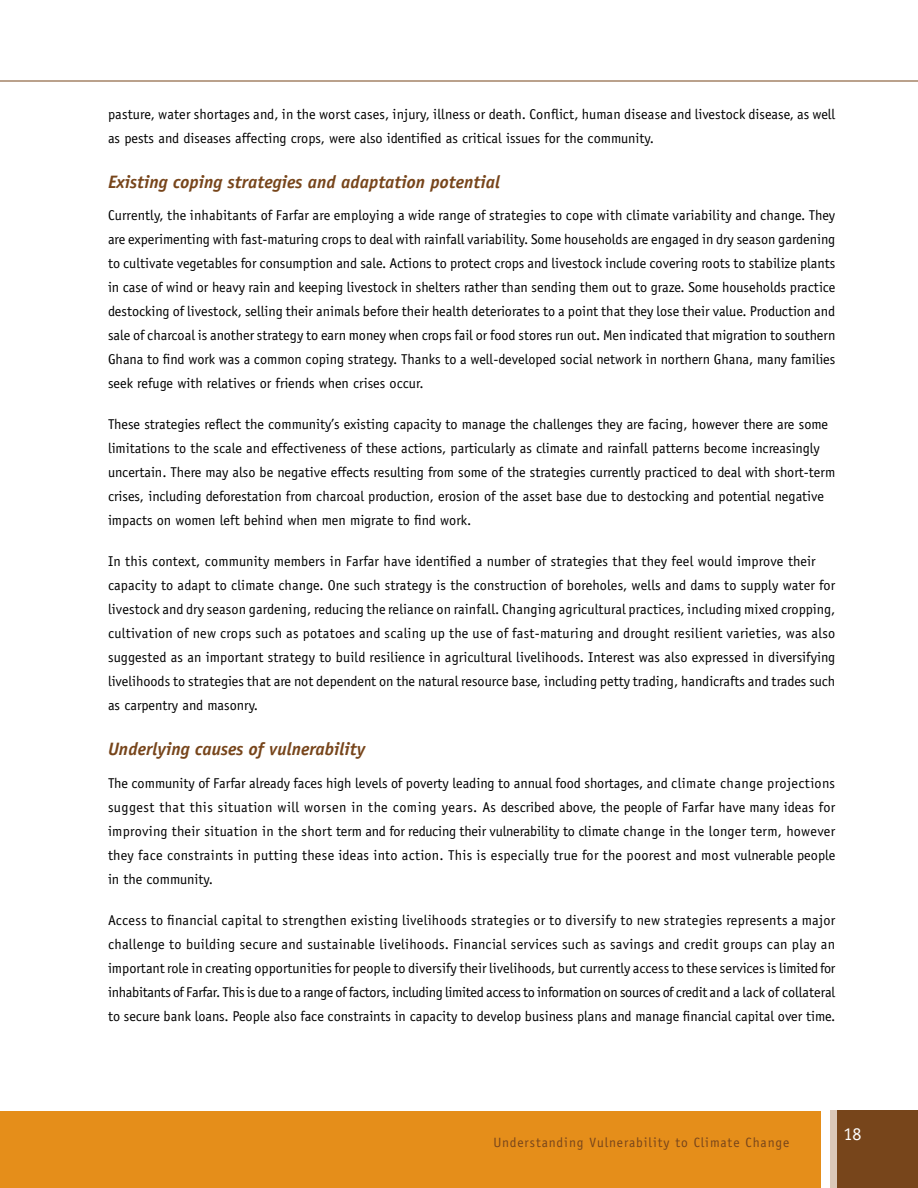
<style>
.page{position:relative;width:918px;height:1188px;background:#fff}
.page>*{position:absolute;margin:0;border:0;box-sizing:border-box;transform-origin:0 0}
.t1{font:italic 700 18px "Officina Sans";color:#77451b}
.t2{font:18px "Officina Sans";color:#fff}
.t3{font:14.25px/24px "Officina Sans";color:#000}
.t4{font:13.5px "Officina Sans";letter-spacing:.07em;color:#77451b}
</style>
<div class="page">
<div style="left:0;top:1111px;width:820px;height:77px;background:#e58e1a"></div>
<div style="left:831px;top:1110px;width:6px;height:78px;background:#dac8b9"></div>
<div style="left:837px;top:1110px;width:81px;height:78px;background:#77451b"></div>
<hr style="left:0;top:81px;width:918px;height:1px;background:#77451b">
<p class="t3" style="left:108px;top:102px;width:729px">pasture, water shortages and, in the worst cases, injury, illness or death. Conflict, human disease and livestock disease, as well as pests and diseases affecting crops, were also identified as critical issues for the community.</p>
<p class="t1" style="left:108px;top:171px;width:394px">Existing coping strategies and adaptation potential</p>
<p class="t3" style="left:108px;top:203px;width:729px;text-align:justify">Currently, the inhabitants of Farfar are employing a wide range of strategies to cope with climate variability and change. They are experimenting with fast-maturing crops to deal with rainfall variability. Some households are engaged in dry season gardening to cultivate vegetables for consumption and sale. Actions to protect crops and livestock include covering roots to stabilize plants in case of wind or heavy rain and keeping livestock in shelters rather than sending them out to graze. Some households practice destocking of livestock, selling their animals before their health deteriorates to a point that they lose their value. Production and sale of charcoal is another strategy to earn money when crops fail or food stores run out. Men indicated that migration to southern Ghana to find work was a common coping strategy. Thanks to a well-developed social network in northern Ghana, many families seek refuge with relatives or friends when crises occur.</p>
<p class="t3" style="left:108px;top:412px;width:729px">These strategies reflect the community’s existing capacity to manage the challenges they are facing, however there are some limitations to the scale and effectiveness of these actions, particularly as climate and rainfall patterns become increasingly uncertain. There may also be negative effects resulting from some of the strategies currently practiced to deal with short-term crises, including deforestation from charcoal production, erosion of the asset base due to destocking and potential negative impacts on women left behind when men migrate to find work.</p>
<p class="t3" style="left:108px;top:549px;width:729px">In this context, community members in Farfar have identified a number of strategies that they feel would improve their capacity to adapt to climate change. One such strategy is the construction of boreholes, wells and dams to supply water for livestock and dry season gardening, reducing the reliance on rainfall. Changing agricultural practices, including mixed cropping, cultivation of new crops such as potatoes and scaling up the use of fast-maturing and drought resilient varieties, was also suggested as an important strategy to build resilience in agricultural livelihoods. Interest was also expressed in diversifying livelihoods to strategies that are not dependent on the natural resource base, including petty trading, handicrafts and trades such as carpentry and masonry.</p>
<p class="t1" style="left:108px;top:738px;width:259px">Underlying causes of vulnerability</p>
<p class="t3" style="left:108px;top:771px;width:729px;text-align:justify">The community of Farfar already faces high levels of poverty leading to annual food shortages, and climate change projections suggest that this situation will worsen in the coming years. As described above, the people of Farfar have many ideas for improving their situation in the short term and for reducing their vulnerability to climate change in the longer term, however they face constraints in putting these ideas into action. This is especially true for the poorest and most vulnerable people in the community.</p>
<p class="t3" style="left:108px;top:908px;width:729px;text-align:justify">Access to financial capital to strengthen existing livelihoods strategies or to diversify to new strategies represents a major challenge to building secure and sustainable livelihoods. Financial services such as savings and credit groups can play an important role in creating opportunities for people to diversify their livelihoods, but currently access to these services is limited for inhabitants of Farfar. This is due to a range of factors, including limited access to information on sources of credit and a lack of collateral to secure bank loans. People also face constraints in capacity to develop business plans and manage financial capital over time.</p>
<p class="t4" style="left:494px;top:1134px;width:297px">Understanding Vulnerability to Climate Change</p>
<p class="t2" style="left:843px;top:1124px;width:19px">18</p>
</div>
